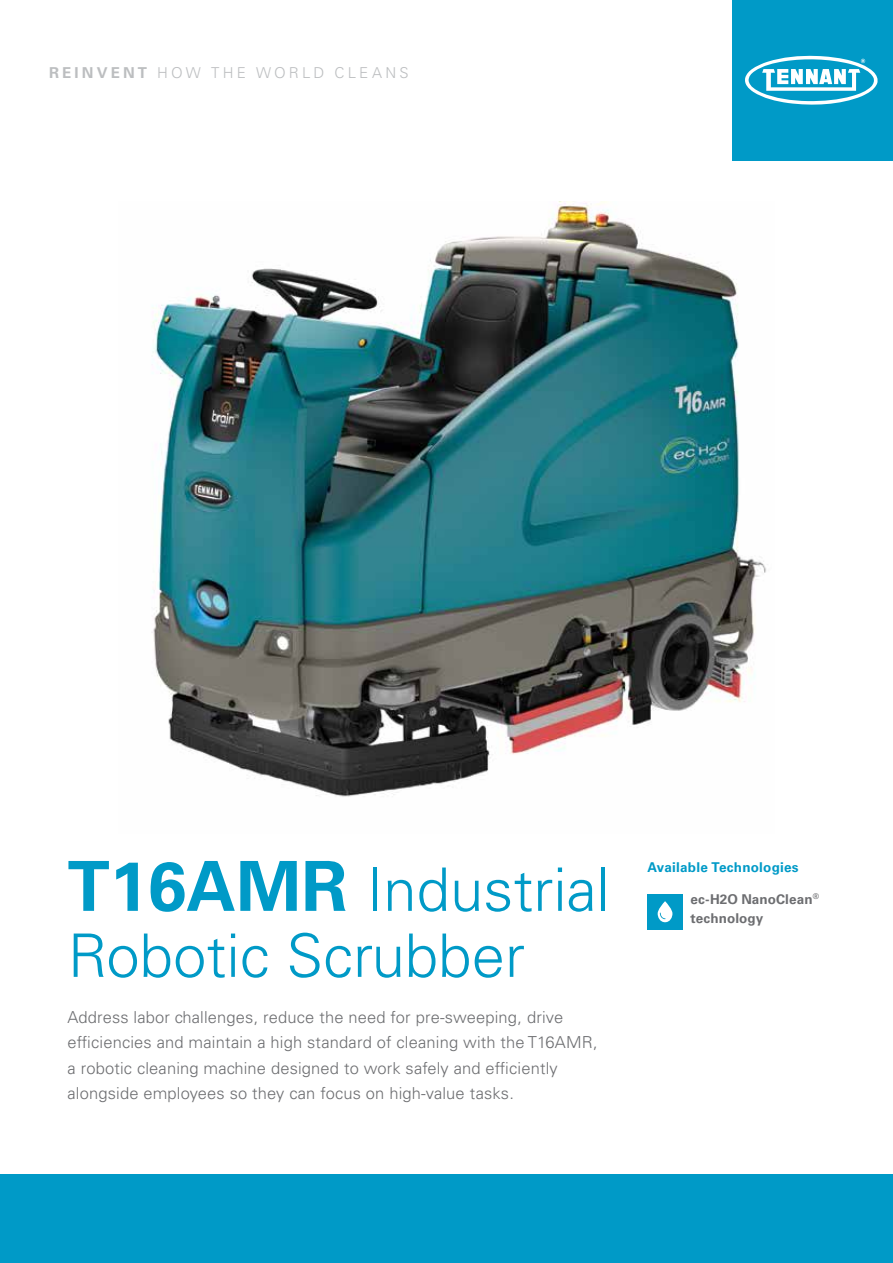
<style>
.page{position:relative;width:893px;height:1263px;background:#fff}
.page>*{position:absolute;margin:0;border:0;box-sizing:border-box;transform-origin:0 0}
.t1{font:300 60px/66px "Univers LT Std";color:#009ac7}
.t2{font:300 16.5px/25.5px "Univers LT Std";letter-spacing:.01em;color:#6d6e71}
.t3{font:300 15px "Univers LT Std";letter-spacing:.21em;color:#bcbec0}
.t4{font:700 13.5px/19.5px "Univers LT Std";letter-spacing:.005em;color:#6d6e71}
.t5{font:700 13.5px "Univers LT Std";letter-spacing:.015em;color:#009ac7}
.s1{font-weight:700}
.s2{font-weight:700;font-size:69px}
</style>
<div class="page">
<div style="left:0;top:1175px;width:893px;height:88px;background:#009ac7"></div>
<div style="left:647px;top:894px;width:36px;height:35px;background:#009ac7"></div>
<svg style="left:658px;top:901px;width:14px;height:21px"></svg>
<div style="left:732px;top:0;width:161px;height:160px;background:#009ac7"></div>
<svg style="left:745px;top:55px;width:133px;height:50px"></svg>
<img style="left:151px;top:201px;width:615px;height:596px">
<p class="t3" style="left:49px;top:64px;width:361px"><span class="s1">REINVENT</span> HOW THE WORLD CLEANS</p>
<h1 class="t1" style="left:68px;top:857px;width:544px"><span class="s2">T16AMR</span> Industrial<br>Robotic Scrubber</h1>
<p class="t2" style="left:68px;top:1004px;width:532px">Address labor challenges, reduce the need for pre-sweeping, drive efficiencies and maintain a high standard of cleaning with the T16AMR, a robotic cleaning machine designed to work safely and efficiently alongside employees so they can focus on high-value tasks.</p>
<p class="t5" style="left:647px;top:860px;width:153px">Available Technologies</p>
<p class="t4" style="left:690px;top:889px;width:130px">ec-H2O NanoClean<sup>® </sup>technology</p>
</div>
